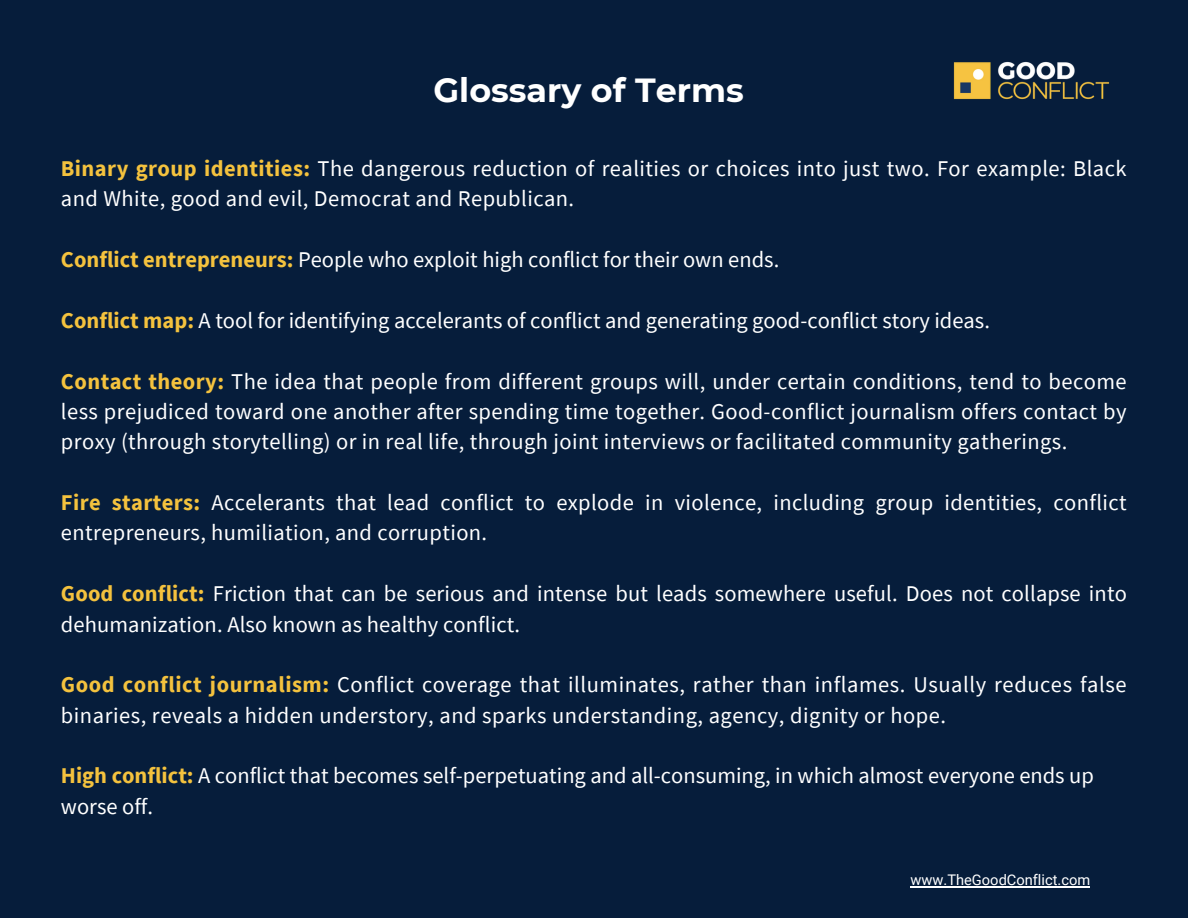
<style>
.page{position:relative;width:1188px;height:918px;background:#061d3b}
.page>*{position:absolute;margin:0;border:0;box-sizing:border-box;transform-origin:0 0}
.t1{font:700 33.3px "Montserrat";color:#fff}
.t2{font:22.5px/30.3px "Source Sans Pro";letter-spacing:.015em;color:#fff}
.t3{font:14.7px "Roboto";color:#fff}
.s1{font-weight:700;color:#f4c23e}
</style>
<div class="page">
<img style="left:953px;top:61px;width:157px;height:39px">
<hr style="left:911px;top:886px;width:179px;height:1px;background:#fff">
<h1 class="t1" style="left:434px;top:70px;width:312px">Glossary of Terms</h1>
<p class="t2" style="left:61px;top:153px;width:1067px"><span class="s1">Binary group identities:</span> The dangerous reduction of realities or choices into just two. For example: Black and White, good and evil, Democrat and Republican.</p>
<p class="t2" style="left:61px;top:244px;width:720px"><span class="s1">Conflict entrepreneurs:</span> People who exploit high conflict for their own ends.</p>
<p class="t2" style="left:61px;top:305px;width:931px"><span class="s1">Conflict map:</span> A tool for identifying accelerants of conflict and generating good-conflict story ideas.</p>
<p class="t2" style="left:61px;top:365px;width:1067px;text-align:justify"><span class="s1">Contact theory:</span> The idea that people from different groups will, under certain conditions, tend to become less prejudiced toward one another after spending time together. Good-conflict journalism offers contact by proxy (through storytelling) or in real life, through joint interviews or facilitated community gatherings.</p>
<p class="t2" style="left:61px;top:487px;width:1067px"><span class="s1">Fire starters:</span> Accelerants that lead conflict to explode in violence, including group identities, conflict entrepreneurs, humiliation, and corruption.</p>
<p class="t2" style="left:61px;top:578px;width:1068px"><span class="s1">Good conflict:</span> Friction that can be serious and intense but leads somewhere useful. Does not collapse into dehumanization. Also known as healthy conflict.</p>
<p class="t2" style="left:61px;top:669px;width:1067px"><span class="s1">Good conflict journalism:</span> Conflict coverage that illuminates, rather than inflames. Usually reduces false binaries, reveals a hidden understory, and sparks understanding, agency, dignity or hope.</p>
<p class="t2" style="left:61px;top:760px;width:1035px"><span class="s1">High conflict:</span> A conflict that becomes self-perpetuating and all-consuming, in which almost everyone ends up worse off.</p>
<p class="t3" style="left:911px;top:872px;width:181px">www.TheGoodConflict.com</p>
</div>
